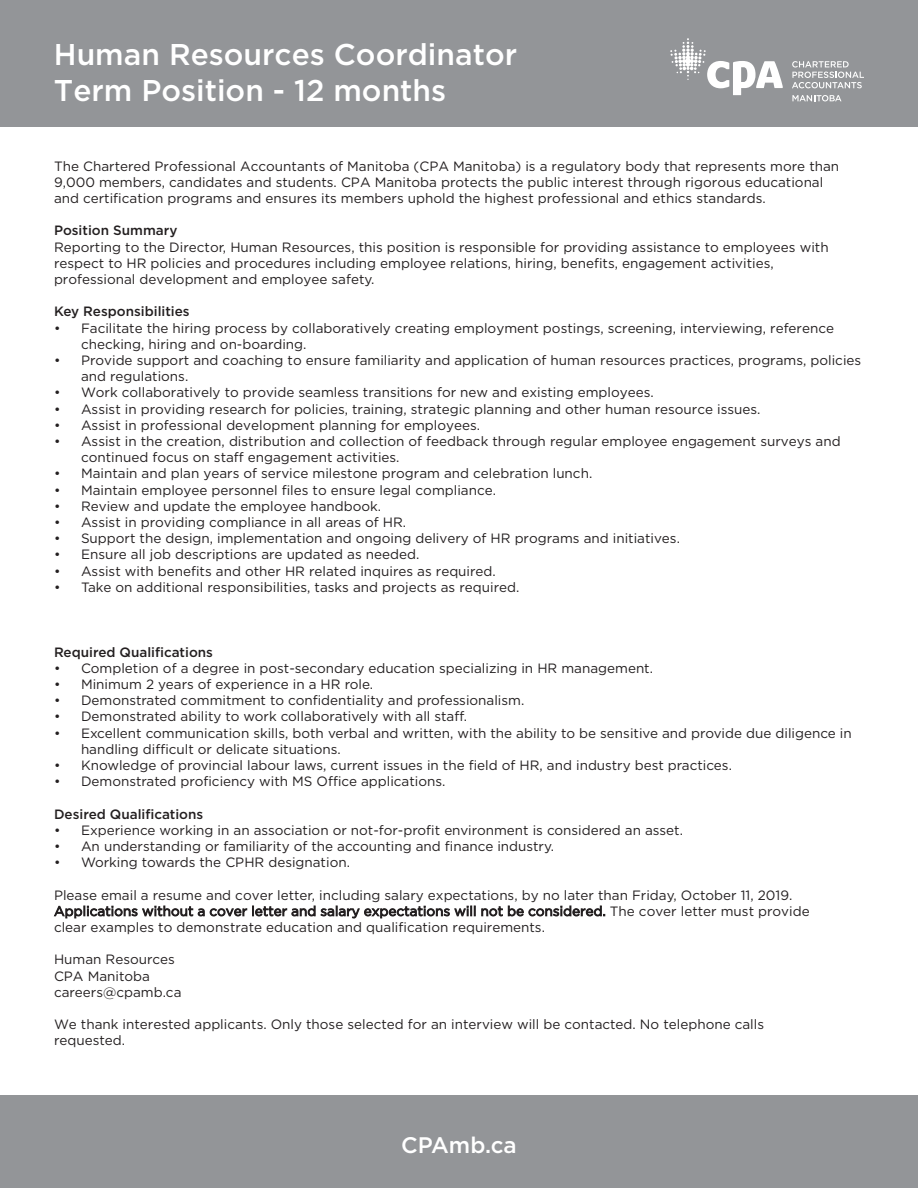
<style>
.page{position:relative;width:918px;height:1188px;background:#fff}
.page>*{position:absolute;margin:0;border:0;box-sizing:border-box;transform-origin:0 0}
.t1{font:500 30px/35.5px "Gotham";color:#fff}
.t2{font:500 22.5px "Gotham";color:#fff}
.t3{font:13.5px/16.2px "Gotham";color:#231f20}
.t4{font:500 13.5px "Gotham";color:#231f20}
.s1{font-weight:500}
</style>
<div class="page">
<div style="left:0;top:1095px;width:918px;height:93px;background:#939598"></div>
<div style="left:0;top:0;width:918px;height:126px;background:#939598"></div>
<svg style="left:792px;top:61px;width:72px;height:27px"></svg>
<svg style="left:670px;top:38px;width:113px;height:57px"></svg>
<svg style="left:792px;top:95px;width:50px;height:6px"></svg>
<p class="t1" style="left:54px;top:36px;width:465px">Human Resources Coordinator<br>Term Position - 12 months</p>
<p class="t3" style="left:54px;top:157px;width:787px">The Chartered Professional Accountants of Manitoba (CPA Manitoba) is a regulatory body that represents more than<br>9,000 members, candidates and students. CPA Manitoba protects the public interest through rigorous educational and certification programs and ensures its members uphold the highest professional and ethics standards.</p>
<p class="t3" style="left:54px;top:222px;width:776px"><span class="s1">Position Summary<br></span>Reporting to the Director, Human Resources, this position is responsible for providing assistance to employees with respect to HR policies and procedures including employee relations, hiring, benefits, engagement activities, professional development and employee safety.</p>
<p class="t4" style="left:54px;top:303px;width:137px">Key Responsibilities</p>
<p class="t3" style="left:81px;top:319px;width:755px;text-indent:-27px">• Facilitate the hiring process by collaboratively creating employment postings, screening, interviewing, reference checking, hiring and on-boarding.</p>
<p class="t3" style="left:81px;top:352px;width:782px;text-indent:-27px">• Provide support and coaching to ensure familiarity and application of human resources practices, programs, policies and regulations.</p>
<p class="t3" style="left:54px;top:384px;width:601px">• Work collaboratively to provide seamless transitions for new and existing employees.</p>
<p class="t3" style="left:54px;top:400px;width:708px">• Assist in providing research for policies, training, strategic planning and other human resource issues.</p>
<p class="t3" style="left:54px;top:417px;width:428px">• Assist in professional development planning for employees.</p>
<p class="t3" style="left:81px;top:433px;width:761px;text-indent:-27px">• Assist in the creation, distribution and collection of feedback through regular employee engagement surveys and continued focus on staff engagement activities.</p>
<p class="t3" style="left:54px;top:465px;width:540px">• Maintain and plan years of service milestone program and celebration lunch.</p>
<p class="t3" style="left:54px;top:481px;width:444px">• Maintain employee personnel files to ensure legal compliance.</p>
<p class="t3" style="left:54px;top:498px;width:329px">• Review and update the employee handbook.</p>
<p class="t3" style="left:54px;top:514px;width:354px">• Assist in providing compliance in all areas of HR.</p>
<p class="t3" style="left:54px;top:530px;width:628px">• Support the design, implementation and ongoing delivery of HR programs and initiatives.</p>
<p class="t3" style="left:54px;top:546px;width:367px">• Ensure all job descriptions are updated as needed.</p>
<p class="t3" style="left:54px;top:562px;width:443px">• Assist with benefits and other HR related inquires as required.</p>
<p class="t3" style="left:54px;top:579px;width:467px">• Take on additional responsibilities, tasks and projects as required.</p>
<p class="t4" style="left:54px;top:643px;width:161px">Required Qualifications</p>
<p class="t3" style="left:54px;top:660px;width:601px">• Completion of a degree in post-secondary education specializing in HR management.</p>
<p class="t3" style="left:54px;top:676px;width:321px">• Minimum 2 years of experience in a HR role.</p>
<p class="t3" style="left:54px;top:692px;width:472px">• Demonstrated commitment to confidentiality and professionalism.</p>
<p class="t3" style="left:54px;top:708px;width:414px">• Demonstrated ability to work collaboratively with all staff.</p>
<p class="t3" style="left:81px;top:724px;width:772px;text-indent:-27px">• Excellent communication skills, both verbal and written, with the ability to be sensitive and provide due diligence in handling difficult or delicate situations.</p>
<p class="t3" style="left:54px;top:757px;width:680px">• Knowledge of provincial labour laws, current issues in the field of HR, and industry best practices.</p>
<p class="t3" style="left:54px;top:773px;width:393px">• Demonstrated proficiency with MS Office applications.</p>
<p class="t4" style="left:54px;top:805px;width:151px">Desired Qualifications</p>
<p class="t3" style="left:54px;top:822px;width:631px">• Experience working in an association or not-for-profit environment is considered an asset.</p>
<p class="t3" style="left:54px;top:838px;width:502px">• An understanding or familiarity of the accounting and finance industry.</p>
<p class="t3" style="left:54px;top:854px;width:298px">• Working towards the CPHR designation.</p>
<p class="t3" style="left:54px;top:886px;width:757px">Please email a resume and cover letter, including salary expectations, by no later than Friday, October 11, 2019.<br>Applications without a cover letter and salary expectations will not be considered. The cover letter must provide clear examples to demonstrate education and qualification requirements.</p>
<p class="t3" style="left:54px;top:951px;width:129px">Human Resources<br>CPA Manitoba careers@cpamb.ca</p>
<p class="t3" style="left:54px;top:1016px;width:712px">We thank interested applicants. Only those selected for an interview will be contacted. No telephone calls requested.</p>
<p class="t2" style="left:401px;top:1130px;width:117px">CPAmb.ca</p>
</div>
